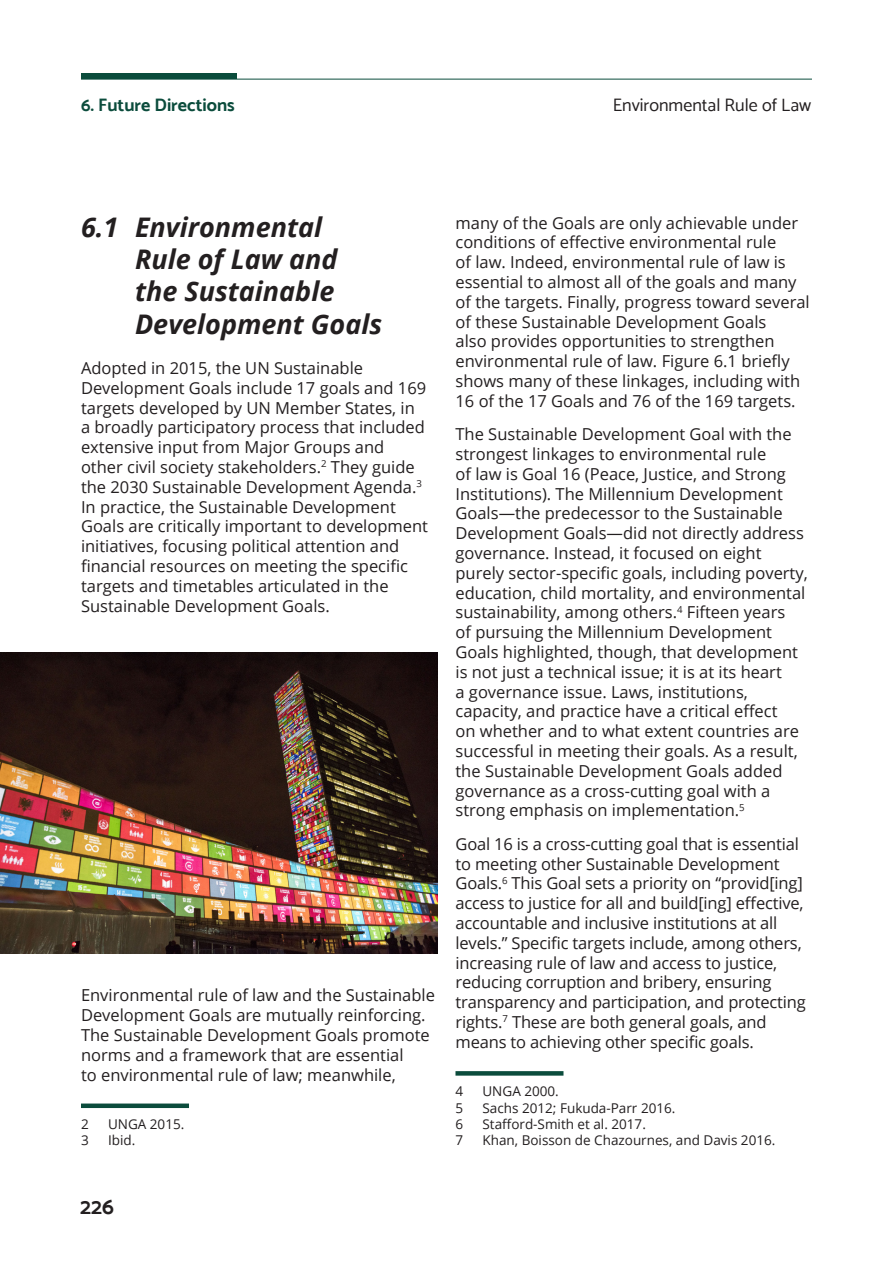
<style>
.page{position:relative;width:893px;height:1263px;background:#fff}
.page>*{position:absolute;margin:0;border:0;box-sizing:border-box;transform-origin:0 0}
.Sub_Heading_I{font:italic 700 27px/32.4px "Open Sans";color:#231f20}
.t1{font:700 22.5px "Catamaran";color:#231f20}
.t2{font:18px "Catamaran";color:#231f20}
.t3{font:700 18px "Catamaran";color:#0b4c3c}
.Body_Text{font:16.5px/19.8px "Open Sans";color:#231f20}
.Footnote{font:13.5px "Open Sans";color:#231f20}
</style>
<div class="page">
<hr style="left:81px;top:79px;width:731px;height:1px;background:#0b4c3c">
<div style="left:81px;top:74px;width:156px;height:5px;background:#0b4c3c"></div>
<div style="left:455px;top:1071px;width:108px;height:5px;background:#0b4c3c"></div>
<div style="left:81px;top:1103px;width:108px;height:5px;background:#0b4c3c"></div>
<img style="left:0;top:652px;width:437px;height:301px">
<p class="t3" style="left:81px;top:94px;width:155px">6. Future Directions</p>
<p class="t2" style="left:613px;top:94px;width:200px">Environmental Rule of Law</p>
<p class="Sub_Heading_I" style="left:135px;top:210px;width:249px;text-indent:-54px">6.1 Environmental<br>Rule of Law and the Sustainable<br>Development Goals</p>
<p class="Body_Text" style="left:81px;top:358px;width:349px">Adopted in 2015, the UN Sustainable Development Goals include 17 goals and 169 targets developed by UN Member States, in a broadly participatory process that included extensive input from Major Groups and other civil society stakeholders.<sup>2</sup> They guide the 2030 Sustainable Development Agenda.<sup>3<br></sup>In practice, the Sustainable Development Goals are critically important to development initiatives, focusing political attention and financial resources on meeting the specific targets and timetables articulated in the Sustainable Development Goals.</p>
<p class="Body_Text" style="left:81px;top:985px;width:355px">Environmental rule of law and the Sustainable Development Goals are mutually reinforcing.<br>The Sustainable Development Goals promote norms and a framework that are essential<br>to environmental rule of law; meanwhile,</p>
<p class="Footnote" style="left:81px;top:1114px;width:9px">2</p>
<p class="Footnote" style="left:108px;top:1114px;width:78px">UNGA 2015.</p>
<p class="Footnote" style="left:81px;top:1131px;width:9px">3</p>
<p class="Footnote" style="left:108px;top:1131px;width:29px">Ibid.</p>
<h2 class="t1" style="left:80px;top:1193px;width:35px">226</h2>
<p class="Body_Text" style="left:455px;top:212px;width:356px">many of the Goals are only achievable under conditions of effective environmental rule<br>of law. Indeed, environmental rule of law is essential to almost all of the goals and many of the targets. Finally, progress toward several of these Sustainable Development Goals<br>also provides opportunities to strengthen environmental rule of law. Figure 6.1 briefly shows many of these linkages, including with 16 of the 17 Goals and 76 of the 169 targets.</p>
<p class="Body_Text" style="left:455px;top:424px;width:354px">The Sustainable Development Goal with the strongest linkages to environmental rule<br>of law is Goal 16 (Peace, Justice, and Strong Institutions). The Millennium Development Goals—the predecessor to the Sustainable Development Goals—did not directly address governance. Instead, it focused on eight purely sector-specific goals, including poverty, education, child mortality, and environmental sustainability, among others.<sup>4</sup> Fifteen years<br>of pursuing the Millennium Development Goals highlighted, though, that development is not just a technical issue; it is at its heart<br>a governance issue. Laws, institutions, capacity, and practice have a critical effect<br>on whether and to what extent countries are successful in meeting their goals. As a result, the Sustainable Development Goals added governance as a cross-cutting goal with a strong emphasis on implementation.<sup>5</sup></p>
<p class="Body_Text" style="left:455px;top:833px;width:352px">Goal 16 is a cross-cutting goal that is essential to meeting other Sustainable Development Goals.<sup>6</sup> This Goal sets a priority on “provid[ing] access to justice for all and build[ing] effective, accountable and inclusive institutions at all levels.” Specific targets include, among others, increasing rule of law and access to justice, reducing corruption and bribery, ensuring transparency and participation, and protecting rights.<sup>7</sup> These are both general goals, and means to achieving other specific goals.</p>
<p class="Footnote" style="left:455px;top:1082px;width:9px">4</p>
<p class="Footnote" style="left:482px;top:1082px;width:78px">UNGA 2000.</p>
<p class="Footnote" style="left:455px;top:1098px;width:9px">5</p>
<p class="Footnote" style="left:482px;top:1098px;width:194px">Sachs 2012; Fukuda-Parr 2016.</p>
<p class="Footnote" style="left:455px;top:1114px;width:9px">6</p>
<p class="Footnote" style="left:482px;top:1114px;width:165px">Stafford-Smith et al. 2017.</p>
<p class="Footnote" style="left:455px;top:1131px;width:9px">7</p>
<p class="Footnote" style="left:482px;top:1131px;width:294px">Khan, Boisson de Chazournes, and Davis 2016.</p>
</div>
